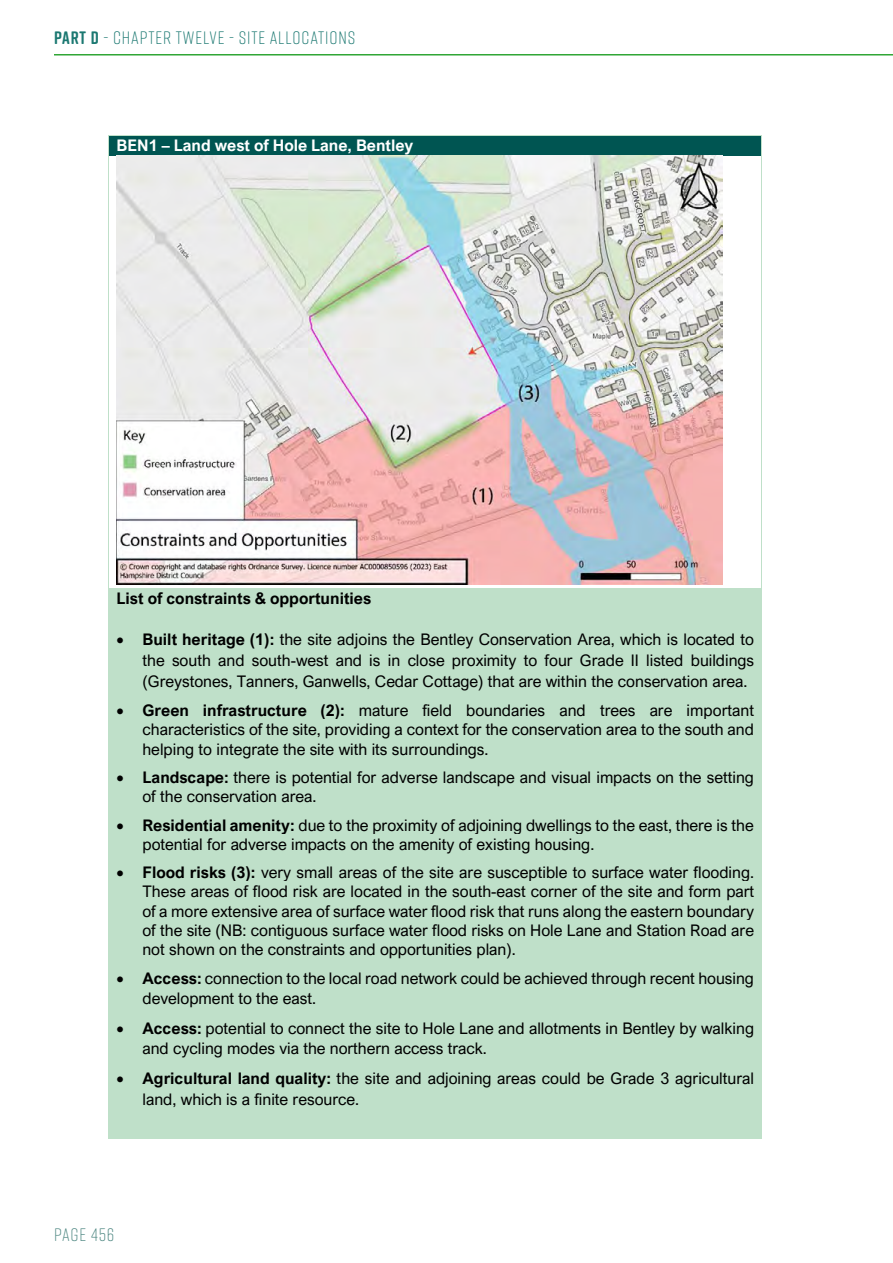
<style>
.page{position:relative;width:893px;height:1263px;background:#fff}
.page>*{position:absolute;margin:0;border:0;box-sizing:border-box;transform-origin:0 0}
.t1{font:300 18px "Rift Soft";letter-spacing:.05em;color:#1b7871}
.t2{font:300 18px "Rift Soft";letter-spacing:.045em;color:#4e8782}
.t3{font:16.05px/19.4px "Arial Nova";color:#000}
.t4{font:700 16.05px "Arial Nova";color:#fff}
.t5{font:700 16.05px "Arial Nova";color:#000}
.s1{font-weight:700}
</style>
<div class="page">
<hr style="left:54px;top:54px;width:839px;height:2px;background:#31a636">
<div style="left:109px;top:135px;width:652px;height:21px;background:#005552"></div>
<hr style="left:109px;top:135px;width:652px;height:1px;background:#bfe0c9">
<svg style="left:108px;top:135px;width:1px;height:21px"></svg>
<svg style="left:761px;top:135px;width:1px;height:21px"></svg>
<hr style="left:108px;top:156px;width:1px;height:432px;background:#bfe0c9">
<hr style="left:761px;top:156px;width:1px;height:432px;background:#bfe0c9">
<div style="left:109px;top:588px;width:652px;height:550px;background:#bfe0c9"></div>
<hr style="left:108px;top:588px;width:1px;height:550px;background:#bfe0c9">
<hr style="left:109px;top:1138px;width:652px;height:1px;background:#bfe0c9">
<hr style="left:761px;top:588px;width:1px;height:550px;background:#bfe0c9">
<img style="left:116px;top:156px;width:606px;height:428px">
<p class="t1" style="left:54px;top:25px;width:303px"><span class="s1">Part d</span> - CHAPTER TWELVE - SITE ALLOCATIONS</p>
<p class="t4" style="left:117px;top:136px;width:298px">BEN1 – Land west of Hole Lane, Bentley</p>
<p class="t5" style="left:117px;top:589px;width:256px">List of constraints &amp; opportunities</p>
<p class="t3" style="left:142px;top:629px;width:613px;line-height:20.5px;text-align:justify;text-indent:-26px">• <span class="s1">Built heritage (1):</span> the site adjoins the Bentley Conservation Area, which is located to the south and south-west and is in close proximity to four Grade II listed buildings (Greystones, Tanners, Ganwells, Cedar Cottage) that are within the conservation area.</p>
<p class="t3" style="left:142px;top:701px;width:613px;text-align:justify;text-indent:-26px">• <span class="s1">Green infrastructure (2):</span> mature field boundaries and trees are important characteristics of the site, providing a context for the conservation area to the south and helping to integrate the site with its surroundings.</p>
<p class="t3" style="left:142px;top:767px;width:613px;text-indent:-26px">• <span class="s1">Landscape:</span> there is potential for adverse landscape and visual impacts on the setting of the conservation area.</p>
<p class="t3" style="left:142px;top:815px;width:613px;text-indent:-26px">• <span class="s1">Residential amenity:</span> due to the proximity of adjoining dwellings to the east, there is the potential for adverse impacts on the amenity of existing housing.</p>
<p class="t3" style="left:142px;top:863px;width:613px;text-align:justify;text-indent:-26px">• <span class="s1">Flood risks (3):</span> very small areas of the site are susceptible to surface water flooding.<br>These areas of flood risk are located in the south-east corner of the site and form part of a more extensive area of surface water flood risk that runs along the eastern boundary of the site (NB: contiguous surface water flood risks on Hole Lane and Station Road are not shown on the constraints and opportunities plan).</p>
<p class="t3" style="left:142px;top:967px;width:613px;line-height:20.5px;text-indent:-26px">• <span class="s1">Access:</span> connection to the local road network could be achieved through recent housing development to the east.</p>
<p class="t3" style="left:142px;top:1018px;width:613px;line-height:20.5px;text-indent:-26px">• <span class="s1">Access:</span> potential to connect the site to Hole Lane and allotments in Bentley by walking and cycling modes via the northern access track.</p>
<p class="t3" style="left:142px;top:1068px;width:613px;line-height:20.7px;text-indent:-26px">• <span class="s1">Agricultural land quality:</span> the site and adjoining areas could be Grade 3 agricultural land, which is a finite resource.</p>
<p class="t2" style="left:54px;top:1222px;width:62px">PAGE 456</p>
</div>
